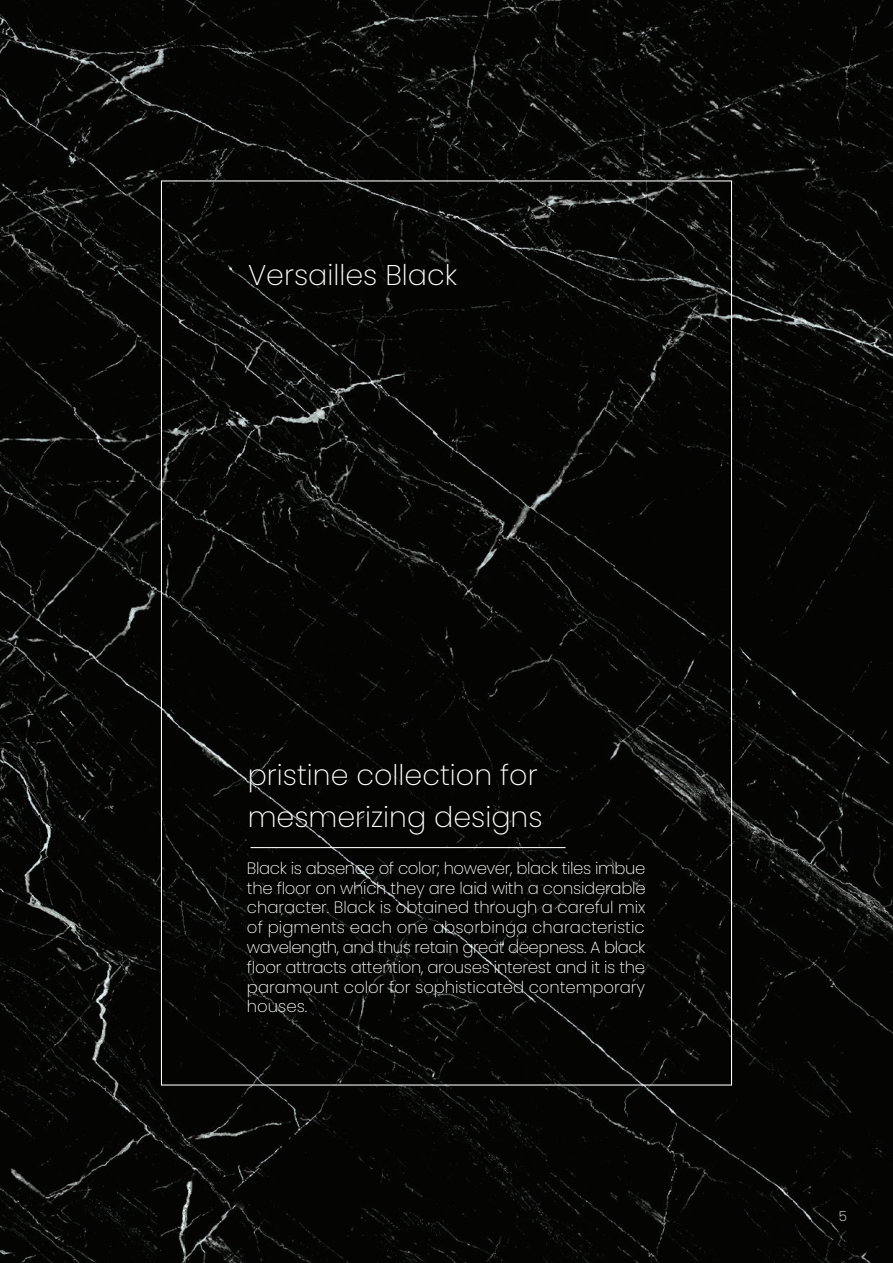
<style>
.page{position:relative;width:893px;height:1263px;background:#fff}
.page>*{position:absolute;margin:0;border:0;box-sizing:border-box;transform-origin:0 0}
.t1{font:200 28.5px/42px "Poppins";color:#fff}
.t2{font:200 16.5px/19.8px "Poppins";letter-spacing:-.005em;color:#fff;text-align:justify}
.t3{font:200 13.65px "Poppins";color:#fff}
</style>
<div class="page">
<img style="left:0;top:0;width:893px;height:1263px">
<hr style="left:250px;top:847px;width:316px;height:1px;background:#fff">
<h1 class="t1" style="left:248px;top:254px;width:211px">Versailles Black</h1>
<h1 class="t1" style="left:248px;top:754px;width:296px">pristine collection for mesmerizing designs</h1>
<p class="t2" style="left:247px;top:858px;width:400px">Black is absence of color; however, black tiles imbue the floor on which they are laid with a considerable character. Black is obtained through a careful mix of pigments each one absorbinga characteristic wavelength, and thus retain great deepness. A black floor attracts attention, arouses interest and it is the paramount color for sophisticated contemporary houses.</p>
<p class="t3" style="left:839px;top:1208px;width:10px">5</p>
</div>
